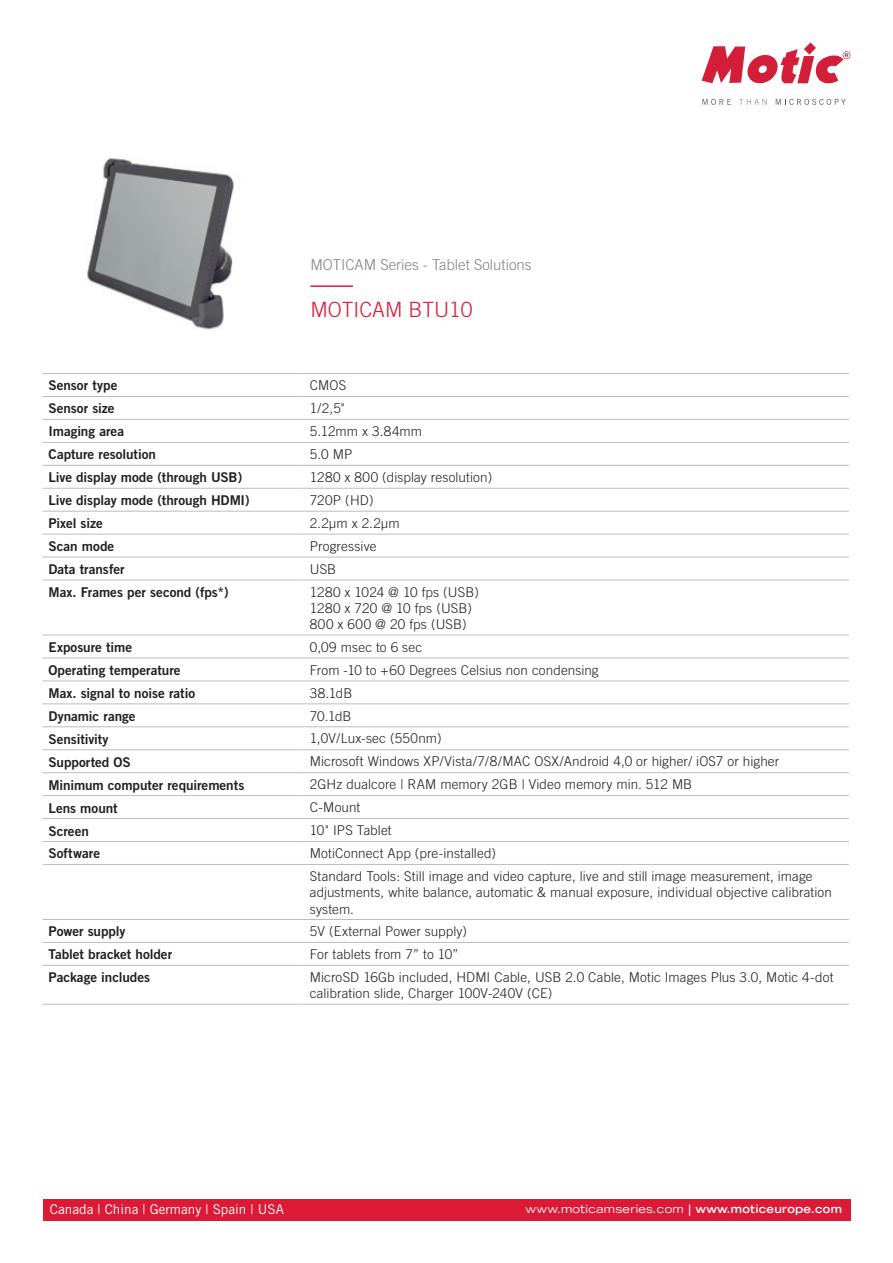
<style>
.page{position:relative;width:893px;height:1263px;background:#fff}
.page>*{position:absolute;margin:0;border:0;box-sizing:border-box;transform-origin:0 0}
.t1{font:300 21px "Trade Gothic";color:#dc1a36}
.t2{font:300 15px "Trade Gothic";color:#808285}
.t3{font:300 13.5px/16.2px "Trade Gothic";letter-spacing:.01em;color:#231f20}
.t4{font:13.5px "Trade Gothic Bold Two";color:#231f20}
.t5{font:13.5px "Trade Gothic";color:#fff}
.t6{font:expanded 11.25px "Trade Gothic LH";letter-spacing:.025em;color:#fff}
.s1{font-weight:700}
</style>
<div class="page">
<svg style="left:702px;top:43px;width:148px;height:41px"></svg>
<svg style="left:702px;top:99px;width:29px;height:6px"></svg>
<svg style="left:739px;top:99px;width:28px;height:6px"></svg>
<svg style="left:776px;top:99px;width:69px;height:6px"></svg>
<div style="left:43px;top:1199px;width:807px;height:21px;background:#dc1a36"></div>
<hr style="left:43px;top:373px;width:261px;height:1px;background:#bcbdc0">
<hr style="left:304px;top:373px;width:545px;height:1px;background:#bcbdc0">
<hr style="left:43px;top:396px;width:261px;height:1px;background:#bcbdc0">
<hr style="left:304px;top:396px;width:545px;height:1px;background:#bcbdc0">
<hr style="left:43px;top:419px;width:261px;height:1px;background:#bcbdc0">
<hr style="left:304px;top:419px;width:545px;height:1px;background:#bcbdc0">
<hr style="left:43px;top:442px;width:261px;height:1px;background:#bcbdc0">
<hr style="left:304px;top:442px;width:545px;height:1px;background:#bcbdc0">
<hr style="left:43px;top:465px;width:261px;height:1px;background:#bcbdc0">
<hr style="left:304px;top:465px;width:545px;height:1px;background:#bcbdc0">
<hr style="left:43px;top:488px;width:261px;height:1px;background:#bcbdc0">
<hr style="left:304px;top:488px;width:545px;height:1px;background:#bcbdc0">
<hr style="left:43px;top:511px;width:261px;height:1px;background:#bcbdc0">
<hr style="left:304px;top:511px;width:545px;height:1px;background:#bcbdc0">
<hr style="left:43px;top:534px;width:261px;height:1px;background:#bcbdc0">
<hr style="left:304px;top:534px;width:545px;height:1px;background:#bcbdc0">
<hr style="left:43px;top:557px;width:261px;height:1px;background:#bcbdc0">
<hr style="left:304px;top:557px;width:545px;height:1px;background:#bcbdc0">
<hr style="left:43px;top:580px;width:261px;height:1px;background:#bcbdc0">
<hr style="left:304px;top:580px;width:545px;height:1px;background:#bcbdc0">
<hr style="left:43px;top:635px;width:261px;height:1px;background:#bcbdc0">
<hr style="left:304px;top:635px;width:545px;height:1px;background:#bcbdc0">
<hr style="left:43px;top:658px;width:261px;height:1px;background:#bcbdc0">
<hr style="left:304px;top:658px;width:545px;height:1px;background:#bcbdc0">
<hr style="left:43px;top:681px;width:261px;height:1px;background:#bcbdc0">
<hr style="left:304px;top:681px;width:545px;height:1px;background:#bcbdc0">
<hr style="left:43px;top:704px;width:261px;height:1px;background:#bcbdc0">
<hr style="left:304px;top:704px;width:545px;height:1px;background:#bcbdc0">
<hr style="left:43px;top:726px;width:261px;height:1px;background:#bcbdc0">
<hr style="left:304px;top:726px;width:545px;height:1px;background:#bcbdc0">
<hr style="left:43px;top:749px;width:261px;height:1px;background:#bcbdc0">
<hr style="left:304px;top:749px;width:545px;height:1px;background:#bcbdc0">
<hr style="left:43px;top:772px;width:261px;height:1px;background:#bcbdc0">
<hr style="left:304px;top:772px;width:545px;height:1px;background:#bcbdc0">
<hr style="left:43px;top:795px;width:261px;height:1px;background:#bcbdc0">
<hr style="left:304px;top:795px;width:545px;height:1px;background:#bcbdc0">
<hr style="left:43px;top:818px;width:261px;height:1px;background:#bcbdc0">
<hr style="left:304px;top:818px;width:545px;height:1px;background:#bcbdc0">
<hr style="left:43px;top:841px;width:261px;height:1px;background:#bcbdc0">
<hr style="left:304px;top:841px;width:545px;height:1px;background:#bcbdc0">
<hr style="left:43px;top:864px;width:261px;height:1px;background:#bcbdc0">
<hr style="left:304px;top:864px;width:545px;height:1px;background:#bcbdc0">
<hr style="left:43px;top:919px;width:261px;height:1px;background:#bcbdc0">
<hr style="left:304px;top:919px;width:545px;height:1px;background:#bcbdc0">
<hr style="left:43px;top:942px;width:261px;height:1px;background:#bcbdc0">
<hr style="left:304px;top:942px;width:545px;height:1px;background:#bcbdc0">
<hr style="left:43px;top:965px;width:261px;height:1px;background:#bcbdc0">
<hr style="left:304px;top:965px;width:545px;height:1px;background:#bcbdc0">
<hr style="left:43px;top:1004px;width:261px;height:1px;background:#bcbdc0">
<hr style="left:304px;top:1004px;width:545px;height:1px;background:#bcbdc0">
<hr style="left:310px;top:285px;width:43px;height:2px;background:#dc1a36">
<img style="left:87px;top:158px;width:148px;height:172px">
<p class="t2" style="left:310px;top:256px;width:223px">MOTICAM Series - Tablet Solutions</p>
<h1 class="t1" style="left:310px;top:297px;width:164px">MOTICAM BTU10</h1>
<p class="t4" style="left:49px;top:377px;width:70px">Sensor type</p>
<p class="t3" style="left:310px;top:377px;width:38px">CMOS</p>
<p class="t4" style="left:49px;top:400px;width:68px">Sensor size</p>
<p class="t3" style="left:310px;top:400px;width:37px">1/2,5"</p>
<p class="t4" style="left:49px;top:423px;width:77px">Imaging area</p>
<p class="t3" style="left:310px;top:423px;width:114px">5.12mm x 3.84mm</p>
<p class="t4" style="left:49px;top:446px;width:109px">Capture resolution</p>
<p class="t3" style="left:310px;top:446px;width:44px">5.0 MP</p>
<p class="t4" style="left:49px;top:469px;width:195px">Live display mode (through USB)</p>
<p class="t3" style="left:310px;top:469px;width:184px">1280 x 800 (display resolution)</p>
<p class="t4" style="left:49px;top:492px;width:203px">Live display mode (through HDMI)</p>
<p class="t3" style="left:310px;top:492px;width:65px">720P (HD)</p>
<p class="t4" style="left:49px;top:515px;width:56px">Pixel size</p>
<p class="t3" style="left:310px;top:515px;width:91px">2.2μm x 2.2μm</p>
<p class="t4" style="left:49px;top:538px;width:67px">Scan mode</p>
<p class="t3" style="left:310px;top:538px;width:68px">Progressive</p>
<p class="t4" style="left:49px;top:561px;width:78px">Data transfer</p>
<p class="t3" style="left:310px;top:561px;width:28px">USB</p>
<p class="t4" style="left:49px;top:584px;width:181px">Max. Frames per second (fps*)</p>
<p class="t3" style="left:310px;top:584px;width:171px">1280 x 1024 @ 10 fps (USB)<br>1280 x 720 @ 10 fps (USB)<br>800 x 600 @ 20 fps (USB)</p>
<p class="t4" style="left:49px;top:639px;width:85px">Exposure time</p>
<p class="t3" style="left:310px;top:639px;width:114px">0,09 msec to 6 sec</p>
<p class="t4" style="left:49px;top:662px;width:134px">Operating temperature</p>
<p class="t3" style="left:310px;top:661px;width:290px">From -10 to +60 Degrees Celsius non condensing</p>
<p class="t4" style="left:49px;top:685px;width:148px">Max. signal to noise ratio</p>
<p class="t3" style="left:310px;top:684px;width:44px">38.1dB</p>
<p class="t4" style="left:49px;top:708px;width:89px">Dynamic range</p>
<p class="t3" style="left:310px;top:707px;width:43px">70.1dB</p>
<p class="t4" style="left:49px;top:730px;width:62px">Sensitivity</p>
<p class="t3" style="left:310px;top:730px;width:133px">1,0V/Lux-sec (550nm)</p>
<p class="t4" style="left:49px;top:753px;width:84px">Supported OS</p>
<p class="t3" style="left:310px;top:753px;width:471px">Microsoft Windows XP/Vista/7/8/MAC OSX/Android 4,0 or higher/ iOS7 or higher</p>
<p class="t4" style="left:49px;top:776px;width:197px">Minimum computer requirements</p>
<p class="t3" style="left:310px;top:776px;width:384px">2GHz dualcore | RAM memory 2GB | Video memory min. 512 MB</p>
<p class="t4" style="left:49px;top:799px;width:71px">Lens mount</p>
<p class="t3" style="left:310px;top:799px;width:52px">C-Mount</p>
<p class="t4" style="left:49px;top:822px;width:42px">Screen</p>
<p class="t3" style="left:310px;top:822px;width:83px">10" IPS Tablet</p>
<p class="t4" style="left:49px;top:845px;width:53px">Software</p>
<p class="t3" style="left:310px;top:842px;width:504px;line-height:23px">MotiConnect App (pre-installed)<br>Standard Tools: Still image and video capture, live and still image measurement, image</p>
<p class="t3" style="left:310px;top:884px;width:524px">adjustments, white balance, automatic &amp; manual exposure, individual objective calibration system.</p>
<p class="t4" style="left:49px;top:923px;width:79px">Power supply</p>
<p class="t3" style="left:310px;top:923px;width:159px">5V (External Power supply)</p>
<p class="t4" style="left:49px;top:946px;width:125px">Tablet bracket holder</p>
<p class="t3" style="left:310px;top:946px;width:150px">For tablets from 7” to 10”</p>
<p class="t4" style="left:49px;top:969px;width:103px">Package includes</p>
<p class="t3" style="left:310px;top:969px;width:525px">MicroSD 16Gb included, HDMI Cable, USB 2.0 Cable, Motic Images Plus 3.0, Motic 4-dot calibration slide, Charger 100V-240V (CE)</p>
<p class="t5" style="left:50px;top:1201px;width:235px">Canada | China | Germany | Spain | USA</p>
<p class="t6" style="left:526px;top:1201px;width:318px">www.moticamseries.com <span class="s1">| www.moticeurope.com</span></p>
</div>
